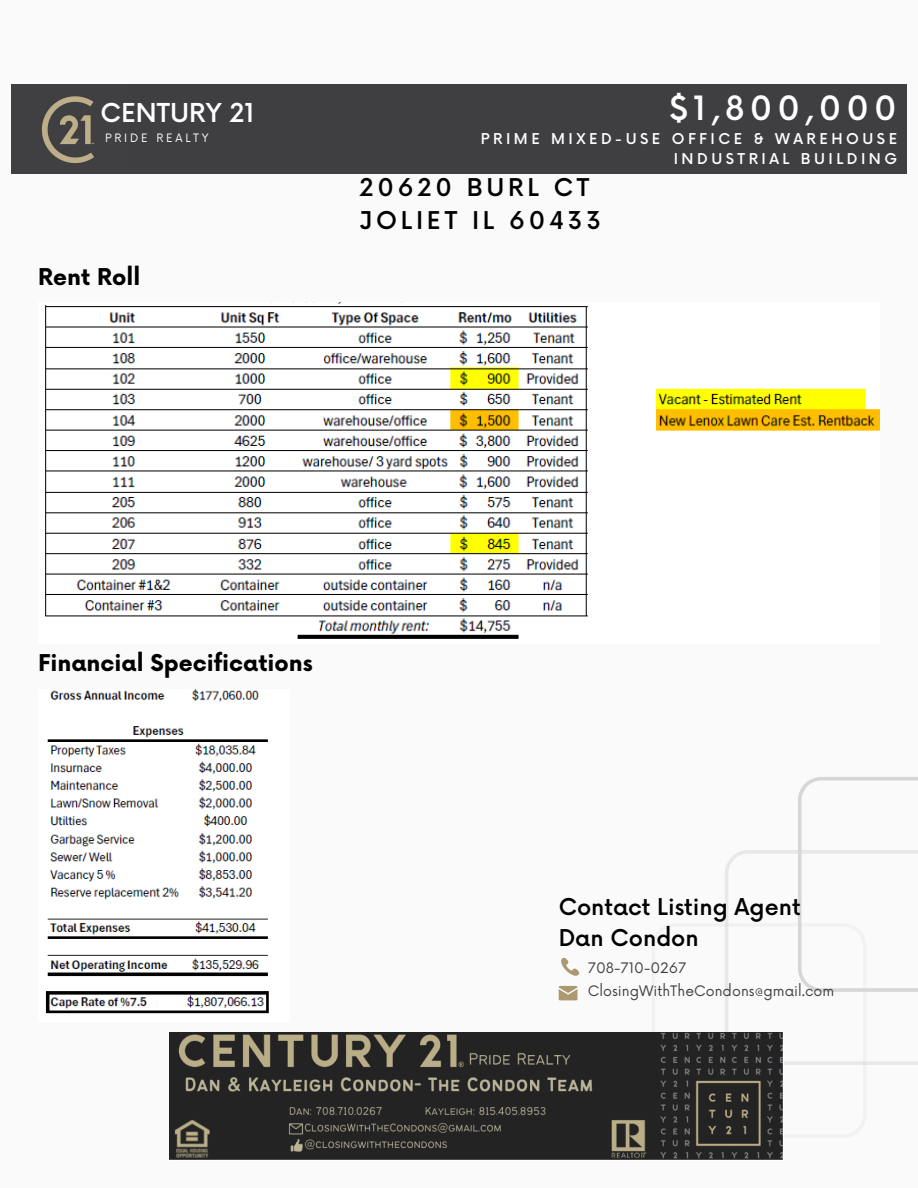
<style>
.page{position:relative;width:918px;height:1188px;background:#fafafa}
.page>*{position:absolute;margin:0;border:0;box-sizing:border-box;transform-origin:0 0}
.t1{font:500 32.7px "Now";letter-spacing:.16em;color:#fff}
.t2{font:500 25.35px "Now";color:#fff}
.t3{font:500 23.85px/32.7px "Now";letter-spacing:.16em;color:#000}
.t4{font:700 22.5px "Now";color:#000}
.t5{font:500 22.5px/30.8px "Now";color:#000}
.t6{font:500 14.55px/19.4px "Now";letter-spacing:.24em;color:#fff;text-align:right}
.t7{font:14.1px "Now";color:#3f3e41}
.t8{font:11.25px "Now";letter-spacing:.24em;color:#fff}
</style>
<div class="page">
<div style="left:11px;top:84px;width:896px;height:90px;background:#3f3e41"></div>
<svg style="left:725px;top:777px;width:193px;height:288px"></svg>
<svg style="left:561px;top:958px;width:18px;height:18px"></svg>
<svg style="left:559px;top:986px;width:19px;height:14px"></svg>
<img style="left:170px;top:1032px;width:614px;height:128px">
<img style="left:41px;top:96px;width:54px;height:68px">
<img style="left:45px;top:303px;width:835px;height:336px">
<img style="left:46px;top:690px;width:223px;height:324px">
<h4 class="t2" style="left:101px;top:99px;width:156px">CENTURY 21</h4>
<h2 class="t8" style="left:105px;top:131px;width:105px">PRIDE REALTY</h2>
<h5 class="t4" style="left:38px;top:264px;width:104px">Rent Roll</h5>
<h3 class="t1" style="left:669px;top:90px;width:229px">$1,800,000</h3>
<p class="t6" style="left:481px;top:130px;width:418px">PRIME MIXED-USE OFFICE &amp; WAREHOUSE<br>INDUSTRIAL BUILDING</p>
<p class="t3" style="left:360px;top:173px;width:243px">20620 BURL CT<br>JOLIET IL 60433</p>
<p class="t4" style="left:38px;top:651px;width:276px">Financial Specifications</p>
<h3 class="t5" style="left:559px;top:893px;width:243px">Contact Listing Agent<br>Dan Condon</h3>
<p class="t7" style="left:588px;top:960px;width:100px">708-710-0267</p>
<h3 class="t7" style="left:588px;top:983px;width:248px">ClosingWithTheCondons@gmail.com</h3>
</div>
